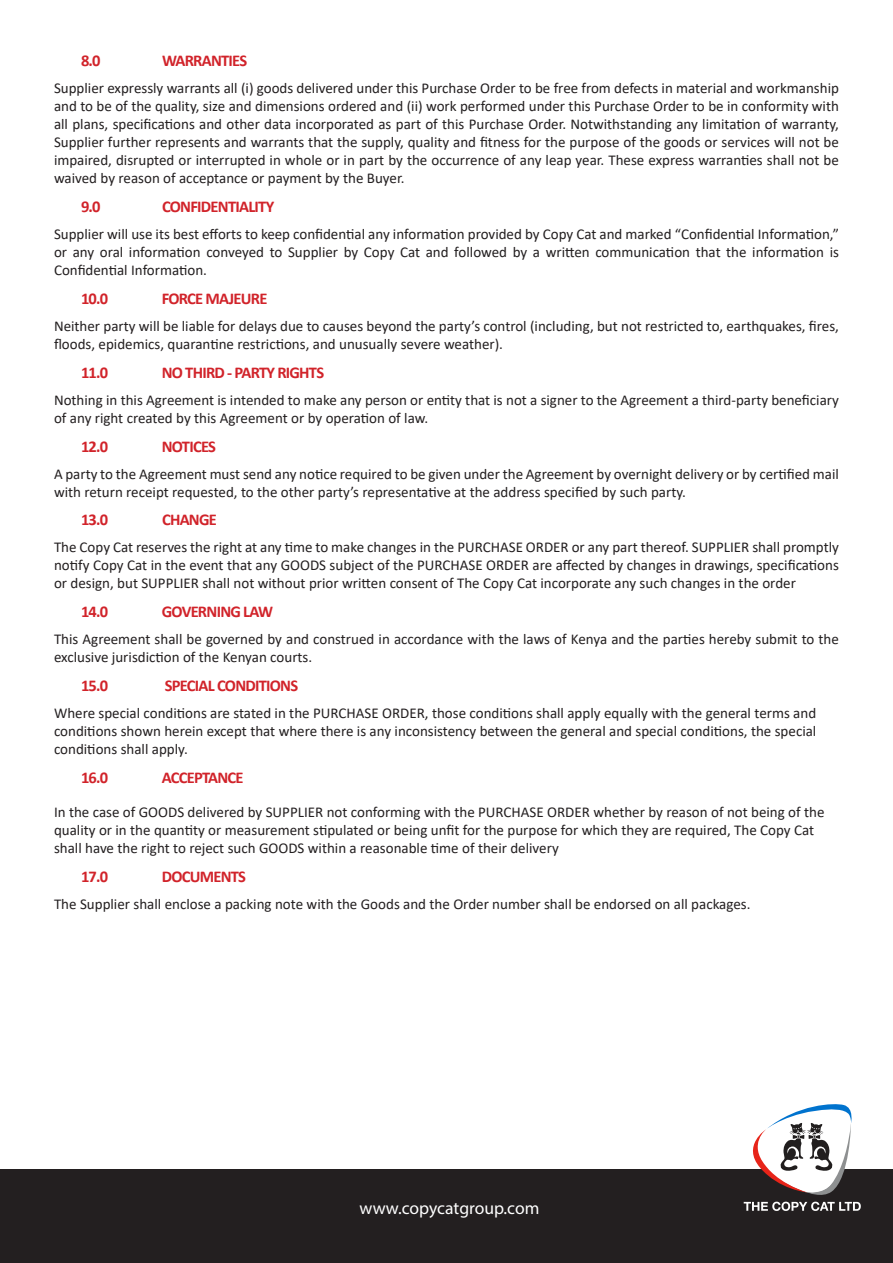
<style>
.page{position:relative;width:893px;height:1263px;background:#fff}
.page>*{position:absolute;margin:0;border:0;box-sizing:border-box;transform-origin:0 0}
.t1{font:17.55px "Myriad Pro";letter-spacing:-.005em;color:#fff}
.t2{font:700 16.5px "Calibri";letter-spacing:-.045em;color:#d1232a}
.t3{font:15px/18px "Calibri";color:#231f20}
</style>
<div class="page">
<div style="left:0;top:1169px;width:893px;height:94px;background:#231f20"></div>
<svg style="left:743px;top:1104px;width:118px;height:107px"></svg>
<p class="t2" style="left:81px;top:49px;width:21px">8.0</p>
<p class="t2" style="left:162px;top:49px;width:87px">WARRANTIES</p>
<p class="t3" style="left:54px;top:79px;width:786px;text-align:justify">Supplier expressly warrants all (i) goods delivered under this Purchase Order to be free from defects in material and workmanship and to be of the quality, size and dimensions ordered and (ii) work performed under this Purchase Order to be in conformity with all plans, specifications and other data incorporated as part of this Purchase Order. Notwithstanding any limitation of warranty, Supplier further represents and warrants that the supply, quality and fitness for the purpose of the goods or services will not be impaired, disrupted or interrupted in whole or in part by the occurrence of any leap year. These express warranties shall not be waived by reason of acceptance or payment by the Buyer.</p>
<p class="t2" style="left:81px;top:195px;width:21px">9.0</p>
<p class="t2" style="left:162px;top:195px;width:114px">CONFIDENTIALITY</p>
<p class="t3" style="left:54px;top:225px;width:786px;text-align:justify">Supplier will use its best efforts to keep confidential any information provided by Copy Cat and marked “Confidential Information,” or any oral information conveyed to Supplier by Copy Cat and followed by a written communication that the information is Confidential Information.</p>
<p class="t2" style="left:81px;top:287px;width:29px">10.0</p>
<p class="t2" style="left:162px;top:287px;width:107px">FORCE MAJEURE</p>
<p class="t3" style="left:54px;top:317px;width:786px">Neither party will be liable for delays due to causes beyond the party’s control (including, but not restricted to, earthquakes, fires, floods, epidemics, quarantine restrictions, and unusually severe weather).</p>
<p class="t2" style="left:81px;top:361px;width:29px">11.0</p>
<p class="t2" style="left:162px;top:361px;width:164px">NO THIRD - PARTY RIGHTS</p>
<p class="t3" style="left:54px;top:390px;width:786px">Nothing in this Agreement is intended to make any person or entity that is not a signer to the Agreement a third-party beneficiary of any right created by this Agreement or by operation of law.</p>
<p class="t2" style="left:81px;top:434px;width:29px">12.0</p>
<p class="t2" style="left:162px;top:434px;width:56px">NOTICES</p>
<p class="t3" style="left:54px;top:464px;width:786px">A party to the Agreement must send any notice required to be given under the Agreement by overnight delivery or by certified mail with return receipt requested, to the other party’s representative at the address specified by such party.</p>
<p class="t2" style="left:81px;top:508px;width:29px">13.0</p>
<p class="t2" style="left:162px;top:508px;width:56px">CHANGE</p>
<p class="t3" style="left:54px;top:538px;width:786px;text-align:justify">The Copy Cat reserves the right at any time to make changes in the PURCHASE ORDER or any part thereof. SUPPLIER shall promptly notify Copy Cat in the event that any GOODS subject of the PURCHASE ORDER are affected by changes in drawings, specifications or design, but SUPPLIER shall not without prior written consent of The Copy Cat incorporate any such changes in the order</p>
<p class="t2" style="left:81px;top:600px;width:29px">14.0</p>
<p class="t2" style="left:162px;top:600px;width:113px">GOVERNING LAW</p>
<p class="t3" style="left:54px;top:630px;width:786px">This Agreement shall be governed by and construed in accordance with the laws of Kenya and the parties hereby submit to the exclusive jurisdiction of the Kenyan courts.</p>
<p class="t2" style="left:81px;top:674px;width:29px">15.0</p>
<p class="t2" style="left:165px;top:674px;width:135px">SPECIAL CONDITIONS</p>
<p class="t3" style="left:54px;top:704px;width:764px;text-align:justify">Where special conditions are stated in the PURCHASE ORDER, those conditions shall apply equally with the general terms and conditions shown herein except that where there is any inconsistency between the general and special conditions, the special conditions shall apply.</p>
<p class="t2" style="left:81px;top:766px;width:29px">16.0</p>
<p class="t2" style="left:162px;top:766px;width:83px">ACCEPTANCE</p>
<p class="t3" style="left:54px;top:803px;width:772px">In the case of GOODS delivered by SUPPLIER not conforming with the PURCHASE ORDER whether by reason of not being of the quality or in the quantity or measurement stipulated or being unfit for the purpose for which they are required, The Copy Cat shall have the right to reject such GOODS within a reasonable time of their delivery</p>
<p class="t2" style="left:81px;top:865px;width:29px">17.0</p>
<p class="t2" style="left:162px;top:865px;width:86px">DOCUMENTS</p>
<p class="t3" style="left:54px;top:895px;width:698px">The Supplier shall enclose a packing note with the Goods and the Order number shall be endorsed on all packages.</p>
<p class="t1" style="left:360px;top:1197px;width:181px">www.copycatgroup.com</p>
</div>
